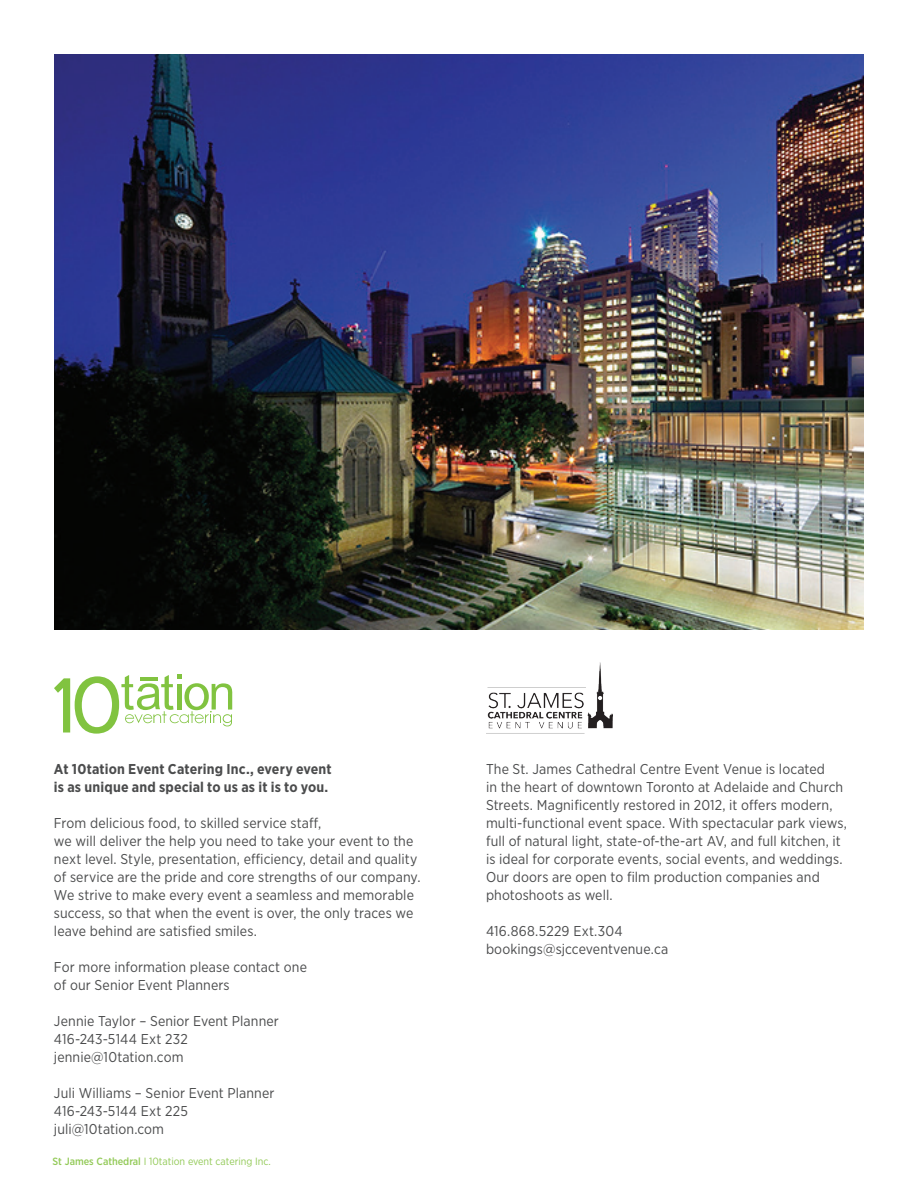
<style>
.page{position:relative;width:918px;height:1188px;background:#fff}
.page>*{position:absolute;margin:0;border:0;box-sizing:border-box;transform-origin:0 0}
.t1{font:14.25px/18px "Gotham Narrow";letter-spacing:.005em;color:#4b4c4d}
.t2{font:700 14.25px/18px "Gotham Narrow";letter-spacing:.015em;color:#4b4c4d}
.t3{font:10.5px "Gotham Narrow";color:#93ca58}
.s1{font-weight:500}
</style>
<div class="page">
<img style="left:54px;top:55px;width:810px;height:575px">
<svg style="left:54px;top:674px;width:178px;height:60px"></svg>
<img style="left:486px;top:662px;width:127px;height:72px">
<p class="t2" style="left:54px;top:760px;width:279px">At 10tation Event Catering Inc., every event is as unique and special to us as it is to you.</p>
<p class="t1" style="left:54px;top:814px;width:368px">From delicious food, to skilled service staff,<br>we will deliver the help you need to take your event to the next level. Style, presentation, efficiency, detail and quality of service are the pride and core strengths of our company.<br>We strive to make every event a seamless and memorable success, so that when the event is over, the only traces we leave behind are satisfied smiles.</p>
<p class="t1" style="left:54px;top:958px;width:255px">For more information please contact one of our Senior Event Planners</p>
<p class="t1" style="left:54px;top:1012px;width:226px">Jennie Taylor – Senior Event Planner<br>416-243-5144 Ext 232 jennie@10tation.com</p>
<p class="t1" style="left:54px;top:1084px;width:222px">Juli Williams – Senior Event Planner<br>416-243-5144 Ext 225 juli@10tation.com</p>
<p class="t3" style="left:52px;top:1155px;width:220px"><span class="s1">St James Cathedral</span> I 10tation event catering Inc.</p>
<p class="t1" style="left:486px;top:760px;width:363px">The St. James Cathedral Centre Event Venue is located<br>in the heart of downtown Toronto at Adelaide and Church Streets. Magnificently restored in 2012, it offers modern, multi-functional event space. With spectacular park views, full of natural light, state-of-the-art AV, and full kitchen, it is ideal for corporate events, social events, and weddings.<br>Our doors are open to film production companies and photoshoots as well.</p>
<p class="t1" style="left:486px;top:922px;width:184px">416.868.5229 Ext.304 bookings@sjcceventvenue.ca</p>
</div>
